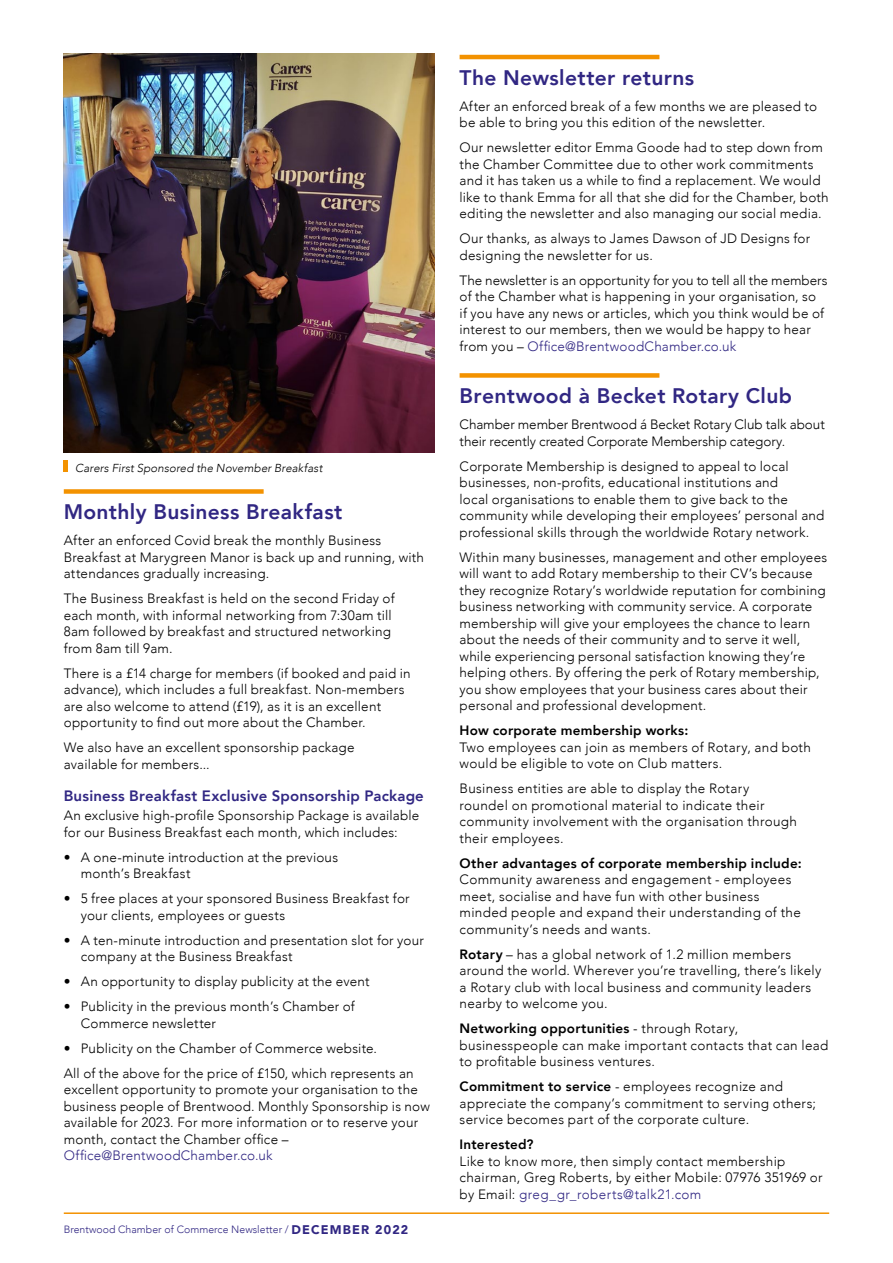
<style>
.page{position:relative;width:893px;height:1263px;background:#fff}
.page>*{position:absolute;margin:0;border:0;box-sizing:border-box;transform-origin:0 0}
.t1{font:800 21px "Avenir";letter-spacing:.015em;color:#312783}
.t2{font:800 15px "Avenir";letter-spacing:.015em;color:#312783}
.t3{font:300 13.5px/16.5px "Avenir";letter-spacing:.015em;color:#000}
.t4{font:300 13.5px/16.5px "Avenir";letter-spacing:-.005em;color:#000}
.t5{font:800 13.5px "Avenir";letter-spacing:.015em;color:#000}
.t6{font:300 13.5px "Avenir";letter-spacing:.015em;color:#312783}
.t7{font:italic 300 11.55px "Avenir";letter-spacing:.01em;color:#000}
.t8{font:300 10.5px "Avenir";letter-spacing:.005em;color:#312783}
.s1{font-weight:900;font-size:12.6px}
.s2{color:#312783}
.s3{font-weight:800}
</style>
<div class="page">
<hr style="left:64px;top:1212px;width:765px;height:2px;background:#f39200">
<hr style="left:460px;top:55px;width:199px;height:4px;background:#f39200">
<div style="left:460px;top:373px;width:199px;height:5px;background:#f39200"></div>
<div style="left:64px;top:489px;width:200px;height:5px;background:#f39200"></div>
<img style="left:63px;top:54px;width:371px;height:399px">
<hr style="left:64px;top:460px;width:4px;height:12px;background:#f39200">
<p class="t7" style="left:75px;top:461px;width:249px">Carers First Sponsored the November Breakfast</p>
<h1 class="t1" style="left:64px;top:496px;width:280px">Monthly Business Breakfast</h1>
<p class="t3" style="left:64px;top:532px;width:362px">After an enforced Covid break the monthly Business<br>Breakfast at Marygreen Manor is back up and running, with attendances gradually increasing.</p>
<p class="t3" style="left:64px;top:590px;width:332px">The Business Breakfast is held on the second Friday of each month, with informal networking from 7:30am till 8am followed by breakfast and structured networking from 8am till 9am.</p>
<p class="t3" style="left:64px;top:665px;width:348px">There is a £14 charge for members (if booked and paid in advance), which includes a full breakfast. Non-members are also welcome to attend (£19), as it is an excellent opportunity to find out more about the Chamber.</p>
<p class="t3" style="left:64px;top:739px;width:292px">We also have an excellent sponsorship package available for members...</p>
<p class="t2" style="left:64px;top:784px;width:362px">Business Breakfast Exclusive Sponsorship Package</p>
<p class="t3" style="left:64px;top:807px;width:357px">An exclusive high-profile Sponsorship Package is available for our Business Breakfast each month, which includes:</p>
<p class="t3" style="left:81px;top:849px;width:259px;text-indent:-17px">• A one-minute introduction at the previous month’s Breakfast</p>
<p class="t3" style="left:81px;top:890px;width:330px;text-indent:-17px">• 5 free places at your sponsored Business Breakfast for your clients, employees or guests</p>
<p class="t3" style="left:81px;top:932px;width:345px;text-indent:-17px">• A ten-minute introduction and presentation slot for your company at the Business Breakfast</p>
<p class="t3" style="left:64px;top:973px;width:307px">• An opportunity to display publicity at the event</p>
<p class="t3" style="left:81px;top:998px;width:276px;text-indent:-17px">• Publicity in the previous month’s Chamber of<br>Commerce newsletter</p>
<p class="t3" style="left:64px;top:1035px;width:351px;line-height:25px">• Publicity on the Chamber of Commerce website.<br>All of the above for the price of £150, which represents an</p>
<p class="t3" style="left:64px;top:1081px;width:368px">excellent opportunity to promote your organisation to the business people of Brentwood. Monthly Sponsorship is now available for 2023. For more information or to reserve your month, contact the Chamber office –</p>
<p class="t6" style="left:64px;top:1147px;width:210px">Office@BrentwoodChamber.co.uk</p>
<p class="t8" style="left:64px;top:1223px;width:346px">Brentwood Chamber of Commerce Newsletter / <span class="s1">DECEMBER 2022</span></p>
<h1 class="t1" style="left:460px;top:61px;width:236px">The Newsletter returns</h1>
<p class="t3" style="left:460px;top:98px;width:359px">After an enforced break of a few months we are pleased to be able to bring you this edition of the newsletter.</p>
<p class="t3" style="left:460px;top:139px;width:371px">Our newsletter editor Emma Goode had to step down from the Chamber Committee due to other work commitments and it has taken us a while to find a replacement. We would like to thank Emma for all that she did for the Chamber, both editing the newsletter and also managing our social media.</p>
<p class="t3" style="left:460px;top:230px;width:352px">Our thanks, as always to James Dawson of JD Designs for designing the newsletter for us.</p>
<p class="t3" style="left:460px;top:272px;width:369px">The newsletter is an opportunity for you to tell all the members of the Chamber what is happening in your organisation, so<br>if you have any news or articles, which you think would be of interest to our members, then we would be happy to hear from you – <span class="s2">Office@BrentwoodChamber.co.uk</span></p>
<h1 class="t1" style="left:460px;top:380px;width:334px">Brentwood à Becket Rotary Club</h1>
<p class="t4" style="left:460px;top:416px;width:367px">Chamber member Brentwood á Becket Rotary Club talk about their recently created Corporate Membership category.</p>
<p class="t3" style="left:460px;top:458px;width:366px">Corporate Membership is designed to appeal to local businesses, non-profits, educational institutions and<br>local organisations to enable them to give back to the community while developing their employees’ personal and professional skills through the worldwide Rotary network.</p>
<p class="t3" style="left:460px;top:549px;width:369px">Within many businesses, management and other employees will want to add Rotary membership to their CV’s because they recognize Rotary’s worldwide reputation for combining business networking with community service. A corporate membership will give your employees the chance to learn about the needs of their community and to serve it well, while experiencing personal satisfaction knowing they’re helping others. By offering the perk of Rotary membership, you show employees that your business cares about their personal and professional development.</p>
<p class="t5" style="left:460px;top:720px;width:230px">How corporate membership works:</p>
<p class="t3" style="left:460px;top:739px;width:353px">Two employees can join as members of Rotary, and both would be eligible to vote on Club matters.</p>
<p class="t3" style="left:460px;top:780px;width:339px">Business entities are able to display the Rotary roundel on promotional material to indicate their community involvement with the organisation through their employees.</p>
<p class="t5" style="left:460px;top:852px;width:344px">Other advantages of corporate membership include:</p>
<p class="t3" style="left:460px;top:871px;width:343px">Community awareness and engagement - employees meet, socialise and have fun with other business minded people and expand their understanding of the community’s needs and wants.</p>
<p class="t3" style="left:460px;top:946px;width:363px"><span class="s3">Rotary</span> – has a global network of 1.2 million members around the world. Wherever you’re travelling, there’s likely a Rotary club with local business and community leaders nearby to welcome you.</p>
<p class="t3" style="left:460px;top:1020px;width:370px"><span class="s3">Networking opportunities</span> - through Rotary, businesspeople can make important contacts that can lead to profitable business ventures.</p>
<p class="t3" style="left:460px;top:1078px;width:358px"><span class="s3">Commitment to service</span> - employees recognize and appreciate the company’s commitment to serving others; service becomes part of the corporate culture.</p>
<p class="t5" style="left:460px;top:1134px;width:76px">Interested?</p>
<p class="t3" style="left:460px;top:1153px;width:365px">Like to know more, then simply contact membership chairman, Greg Roberts, by either Mobile: 07976 351969 or by Email: <span class="s2">greg_gr_roberts@talk21.com</span></p>
</div>
